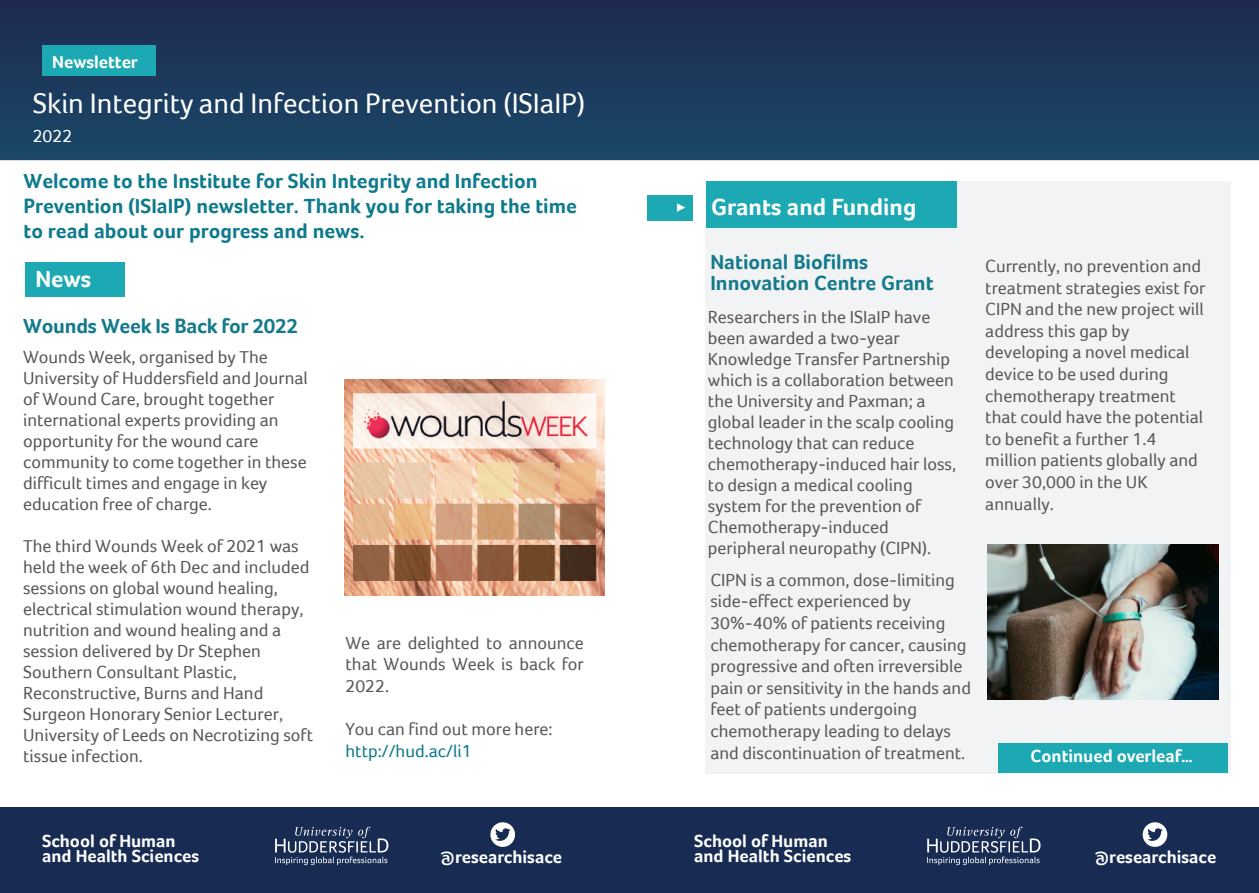
<style>
.page{position:relative;width:1259px;height:893px;background:#fff}
.page>*{position:absolute;margin:0;border:0;box-sizing:border-box;transform-origin:0 0}
.t1{font:29.1px "Foco";color:#fff}
.t2{font:700 24px "Foco";color:#fff}
.t3{font:700 21px/25.2px "Foco";color:#0e7a8d}
.t4{font:700 21px/21px "Foco";color:#147a8c}
.t5{font:18.15px "Foco";color:#fff}
.t6{font:18px/21px "Foco";color:#57585a}
.t7{font:18px/21.6px "Foco";color:#58595b}
.t8{font:700 18px/15.1px "Foco";color:#fff}
.t9{font:18px "Foco";color:#0e7a8d}
.s1{color:#0e7a8d}
.s2{color:#58595b}
</style>
<div class="page">
<div style="left:705px;top:181px;width:525px;height:593px;background:#f2f3f4"></div>
<div style="left:0;top:808px;width:1259px;height:85px;background:#172b53"></div>
<img style="left:1px;top:0;width:1258px;height:160px">
<svg style="left:275px;top:827px;width:113px;height:38px"></svg>
<svg style="left:927px;top:827px;width:113px;height:38px"></svg>
<div style="left:26px;top:263px;width:99px;height:34px;background:#1ca9b3"></div>
<div style="left:42px;top:45px;width:114px;height:31px;background:#1ca9b3"></div>
<div style="left:706px;top:181px;width:250px;height:47px;background:#1ca9b3"></div>
<div style="left:997px;top:743px;width:230px;height:29px;background:#1ca9b3"></div>
<div style="left:647px;top:195px;width:46px;height:25px;background:#1ca9b3"></div>
<svg style="left:677px;top:203px;width:8px;height:9px"></svg>
<svg style="left:490px;top:822px;width:25px;height:25px"></svg>
<svg style="left:1142px;top:822px;width:25px;height:25px"></svg>
<img style="left:345px;top:379px;width:259px;height:217px">
<img style="left:987px;top:545px;width:231px;height:154px">
<p class="t8" style="left:52px;top:54px;width:87px">Newsletter</p>
<h1 class="t1" style="left:33px;top:86px;width:554px">Skin Integrity and Infection Prevention (ISIaIP)</h1>
<p class="t5" style="left:33px;top:125px;width:41px">2022</p>
<p class="t3" style="left:24px;top:168px;width:555px">Welcome to the Institute for Skin Integrity and Infection<br>Prevention (ISIaIP) newsletter. Thank you for taking the time to read about our progress and news.</p>
<h2 class="t2" style="left:35px;top:265px;width:57px">News</h2>
<p class="t4" style="left:23px;top:315px;width:276px">Wounds Week Is Back for 2022</p>
<p class="t6" style="left:23px;top:346px;width:286px">Wounds Week, organised by The<br>University of Huddersfield and Journal of Wound Care, brought together international experts providing an opportunity for the wound care community to come together in these difficult times and engage in key education free of charge.</p>
<p class="t6" style="left:23px;top:535px;width:291px">The third Wounds Week of 2021 was held the week of 6th Dec and included sessions on global wound healing, electrical stimulation wound therapy, nutrition and wound healing and a session delivered by Dr Stephen Southern Consultant Plastic, Reconstructive, Burns and Hand Surgeon Honorary Senior Lecturer, University of Leeds on Necrotizing soft tissue infection.</p>
<p class="t7" style="left:345px;top:632px;width:240px;text-align:justify">We are delighted to announce that Wounds Week is back for 2022.</p>
<p class="t7" style="left:345px;top:718px;width:209px">You can find out more here:</p>
<p class="t9" style="left:345px;top:740px;width:128px">http://hud.ac/li1</p>
<h2 class="t2" style="left:711px;top:192px;width:207px">Grants and Funding</h2>
<p class="t4" style="left:710px;top:251px;width:225px">National Bio<span class="s1">fi</span>lms<br>Innovation Centre Grant</p>
<p class="t6" style="left:708px;top:306px;width:250px">Researchers in the ISIaIP have been awarded a two-year<br>Knowledge Transfer Partnership which is a collaboration between the University and Paxman; a global leader in the scalp cooling technology that can <span class="s2">reduce chemotherapy-induced hair lo</span>ss, to design a medical cooling system for the prevention of<br>Chemotherapy-induced peripheral neuropathy (CIPN).</p>
<p class="t7" style="left:710px;top:569px;width:262px">CIPN is a common, dose-limiting side-effect experienced by<br>30%-40% of patients receiving chemotherapy for cancer, causing progressive and often irreversible pain or sensitivity in the hands and feet of patients undergoing chemotherapy leading to delays and discontinuation of treatment.</p>
<p class="t7" style="left:985px;top:255px;width:222px">Currently, no prevention and treatment strategies exist for<br>CIPN and the new project will address this gap by developing a novel medical device to be used during chemotherapy treatment that could have the potential to benefit a further 1.4 million patients globally and over 30,000 in the UK annually.</p>
<p class="t8" style="left:1030px;top:748px;width:163px">Continued overleaf…</p>
<p class="t8" style="left:42px;top:833px;width:159px">School of Human and Health Sciences</p>
<p class="t8" style="left:694px;top:833px;width:135px">School of Human</p>
<p class="t8" style="left:441px;top:849px;width:123px">@researchisace</p>
<p class="t8" style="left:694px;top:848px;width:159px">and Health Sciences</p>
<p class="t8" style="left:1094px;top:849px;width:123px">@researchisace</p>
</div>
